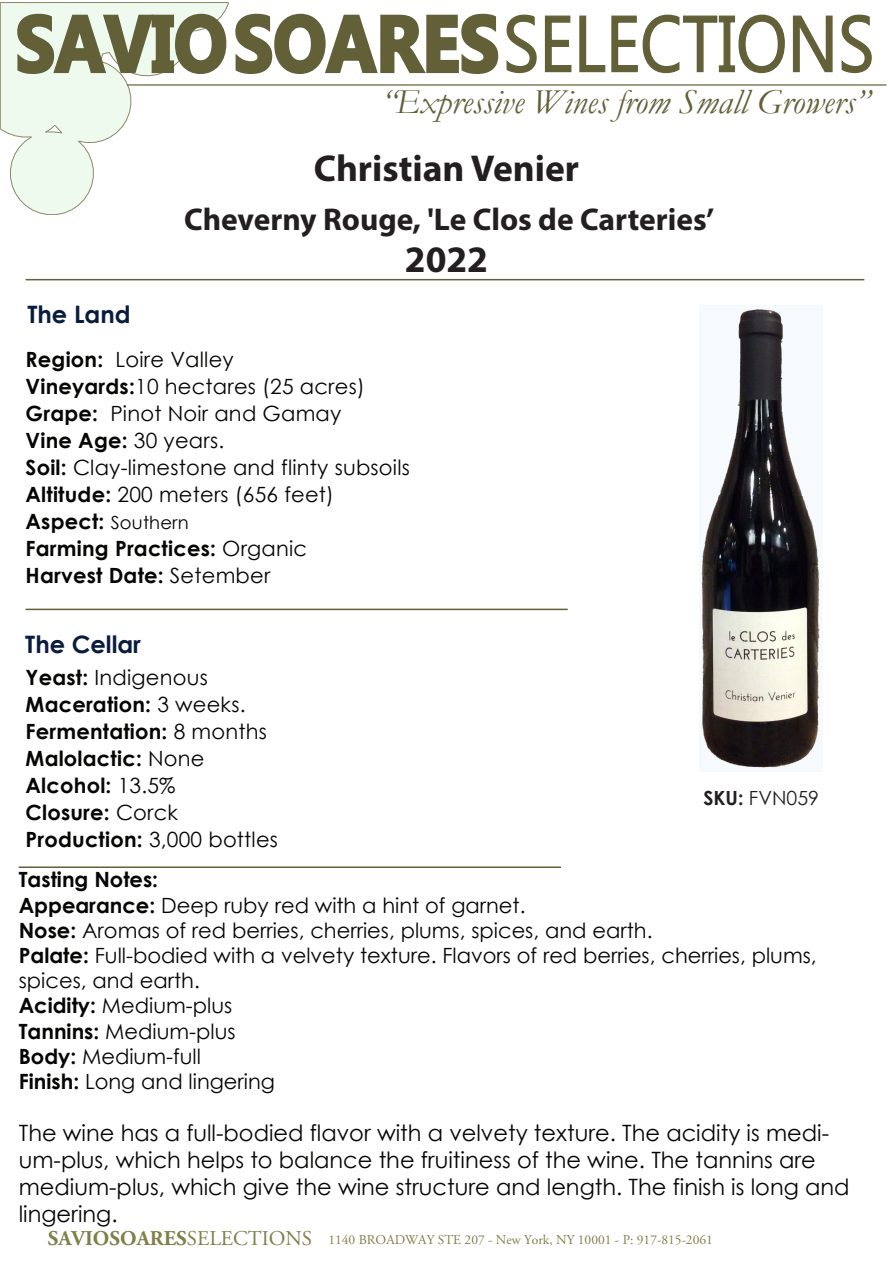
<style>
.page{position:relative;width:893px;height:1263px;background:#fff}
.page>*{position:absolute;margin:0;border:0;box-sizing:border-box;transform-origin:0 0}
.t1{font:700 79.05px "Ebrima";color:#636038;scale:.89 1}
.t2{font:700 37.5px "Myriad Pro";color:#231f20}
.t3{font:italic 35.25px "Garamond";color:#626039}
.t4{font:700 31.5px "Myriad Pro";color:#231f20}
.t5{font:700 24px "Century Gothic";color:#0a1c3e}
.t6{font:22.5px/27px "Century Gothic";color:#050504}
.t7{font:21px/25.2px "Century Gothic";color:#050504}
.t8{font:700 21px/27px "Century Gothic";letter-spacing:.01em;color:#050504}
.t9{font:19.5px "Century Gothic";color:#231f20}
.t10{font:18px "Century Gothic";letter-spacing:.01em;color:#050504}
.t11{font:13.5px "Adobe Garamond Pro";color:#807f4a}
.s1{font-weight:400}
.s2{font-weight:700}
.s3{font-weight:700;font-size:21px}
.s4{font-size:21px}
</style>
<div class="page">
<svg style="left:506px;top:14px;width:31px;height:60px"></svg>
<svg style="left:544px;top:15px;width:28px;height:58px"></svg>
<svg style="left:579px;top:14px;width:206px;height:60px"></svg>
<svg style="left:792px;top:15px;width:41px;height:58px"></svg>
<svg style="left:841px;top:14px;width:31px;height:60px"></svg>
<svg style="left:0;top:2px;width:499px;height:213px"></svg>
<hr style="left:127px;top:84px;width:759px;height:2px;background:#626039">
<hr style="left:26px;top:279px;width:838px;height:1px;background:#626039">
<hr style="left:26px;top:609px;width:542px;height:1px;background:#626039">
<hr style="left:19px;top:866px;width:542px;height:2px;background:#626039">
<img style="left:701px;top:309px;width:119px;height:459px">
<h1 class="t1" style="left:16px;top:-19px;width:966px">SAVIO SOARES<span class="s1">SELECTIONS</span></h1>
<h3 class="t3" style="left:381px;top:78px;width:490px">“Expressive Wines from Small Growers”</h3>
<h2 class="t2" style="left:314px;top:144px;width:267px">Christian Venier</h2>
<h3 class="t4" style="left:184px;top:198px;width:532px">Cheverny Rouge, 'Le Clos de Carteries’</h3>
<p class="t5" style="left:27px;top:296px;width:105px">The Land</p>
<h2 class="t2" style="left:405px;top:235px;width:85px">2022</h2>
<p class="t7" style="left:26px;top:345px;width:386px;line-height:27px"><span class="s2">Region:</span> Loire Valley<br><span class="s2">Vineyards:</span>10 hectares (25 acres)<br><span class="s2">Grape:</span> Pinot Noir and Gamay<br><span class="s2">Vine Age:</span> 30 years.<br><span class="s2">Soil:</span> Clay-limestone and flinty subsoils<br><span class="s2">Altitude:</span> 200 meters (656 feet)</p>
<p class="t10" style="left:26px;top:510px;width:165px"><span class="s3">Aspect:</span> Southern</p>
<p class="t8" style="left:26px;top:534px;width:283px">Farming Practices: <span class="s1">Organic<br></span>Harvest Date: <span class="s1">Setember</span></p>
<p class="t5" style="left:25px;top:626px;width:117px">The Cellar</p>
<p class="t8" style="left:26px;top:663px;width:254px">Yeast: <span class="s1">Indigenous<br></span>Maceration: <span class="s1">3 weeks.<br></span>Fermentation: <span class="s1">8 months<br></span>Malolactic: <span class="s1">None<br></span>Alcohol: <span class="s1">13.5%<br></span>Closure: <span class="s1">Corck<br></span>Production: <span class="s1">3,000 bottles</span></p>
<p class="t7" style="left:19px;top:867px;width:799px"><span class="s2">Tasting Notes:<br>Appearance:</span> Deep ruby red with a hint of garnet.<br><span class="s2">Nose:</span> Aromas of red berries, cherries, plums, spices, and earth.<br><span class="s2">Palate:</span> Full-bodied with a velvety texture. Flavors of red berries, cherries, plums, spices, and earth.<br><span class="s2">Acidity:</span> Medium-plus<br><span class="s2">Tannins:</span> Medium-plus<br><span class="s2">Body:</span> Medium-full<br><span class="s2">Finish:</span> Long and lingering</p>
<p class="t6" style="left:19px;top:1119px;width:832px">The wine has a full-bodied flavor with a velvety texture. The acidity is medi&shy;um-plus, which helps to balance the fruitiness of the wine. The tannins are medium-plus, which give the wine structure and length. The finish is long and lingering.</p>
<p class="t9" style="left:703px;top:784px;width:117px"><span class="s2">SKU:</span> FVN059</p>
<p class="t11" style="left:48px;top:1231px;width:666px"><span class="s3">SAVIOSOARES</span><span class="s4">SELECTIONS</span> 1140 BROADWAY STE 207 - New York, NY 10001 - P: 917-815-2061</p>
</div>
